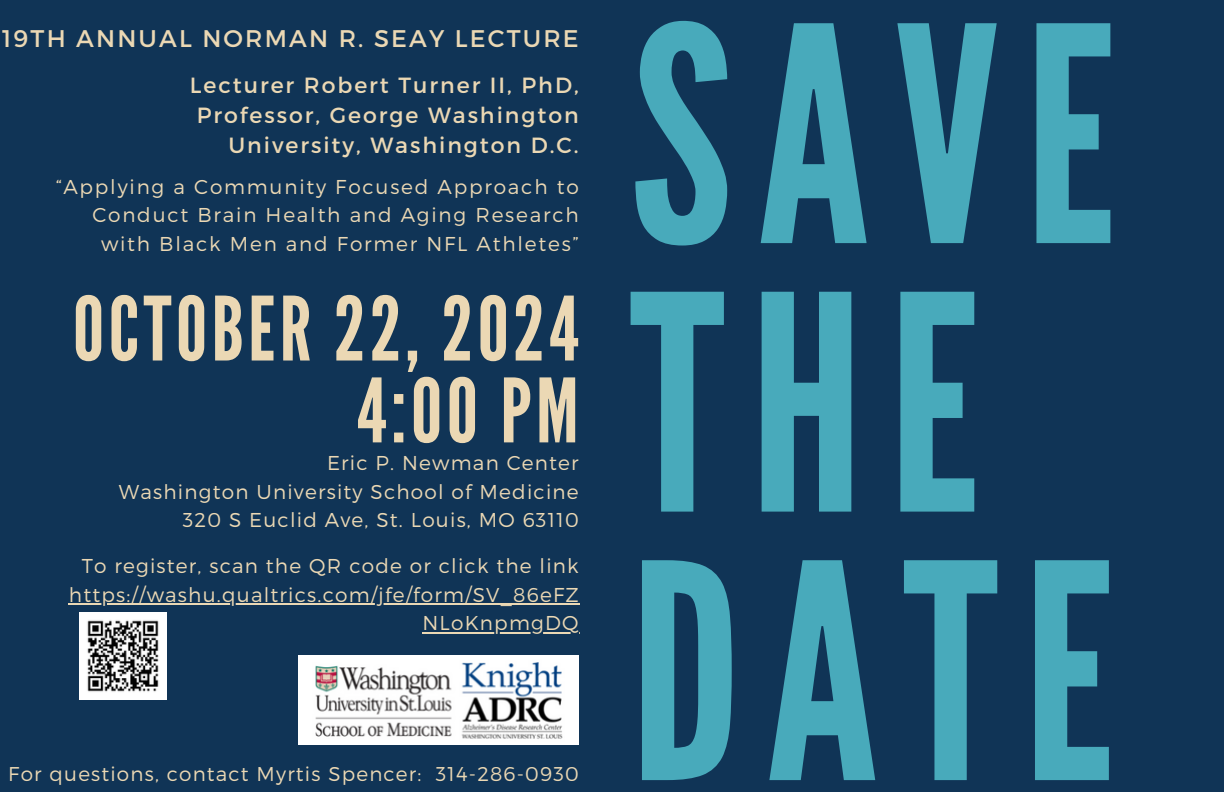
<style>
.page{position:relative;width:1224px;height:792px;background:#103456}
.page>*{position:absolute;margin:0;border:0;box-sizing:border-box;transform-origin:0 0}
.t1{font:299px/268.4px "League Gothic";letter-spacing:.085em;color:#48aabb}
.t2{font:88.4px "League Gothic";letter-spacing:.05em;color:#ebd8b4}
.t3{font:24px "Montserrat";letter-spacing:.09em;color:#ebd8b4}
.t4{font:22px/30px "Montserrat";letter-spacing:.09em;color:#ebd8b4;text-align:right}
.t5{font:300 20px/28.4px "Montserrat";letter-spacing:.06em;color:#ebd8b4;text-align:right}
.t6{font:300 20px/28.4px "Montserrat";letter-spacing:.09em;color:#ebd8b4;text-align:right}
</style>
<div class="page">
<img style="left:298px;top:656px;width:281px;height:88px">
<img style="left:79px;top:613px;width:87px;height:87px">
<hr style="left:69px;top:603px;width:511px;height:2px;background:#ebd8b4">
<hr style="left:422px;top:632px;width:158px;height:1px;background:#ebd8b4">
<h2 class="t3" style="left:2px;top:23px;width:578px">19TH ANNUAL NORMAN R. SEAY LECTURE</h2>
<p class="t4" style="left:190px;top:69px;width:390px">Lecturer Robert Turner II, PhD,<br>Professor, George Washington<br>University, Washington D.C.</p>
<p class="t6" style="left:56px;top:172px;width:524px">“Applying a Community Focused Approach to<br>Conduct Brain Health and Aging Research with Black Men and Former NFL Athletes”</p>
<p class="t2" style="left:73px;top:278px;width:507px">OCTOBER 22, 2024</p>
<p class="t2" style="left:357px;top:360px;width:223px">4:00 PM</p>
<h2 class="t5" style="left:327px;top:448px;width:253px">Eric P. Newman Center</h2>
<p class="t5" style="left:119px;top:476px;width:461px">Washington University School of Medicine</p>
<p class="t5" style="left:183px;top:505px;width:397px">320 S Euclid Ave, St. Louis, MO 63110</p>
<p class="t5" style="left:82px;top:551px;width:498px">To register, scan the QR code or click the link</p>
<h1 class="t5" style="left:69px;top:580px;width:511px">https://washu.qualtrics.com/jfe/form/SV_86eFZ<br>NLoKnpmgDQ</h1>
<p class="t5" style="left:8px;top:758px;width:572px">For questions, contact Myrtis Spencer: 314-286-0930</p>
<p class="t1" style="left:630px;top:9px;width:488px">SAVE<br>THE<br>DATE</p>
</div>
